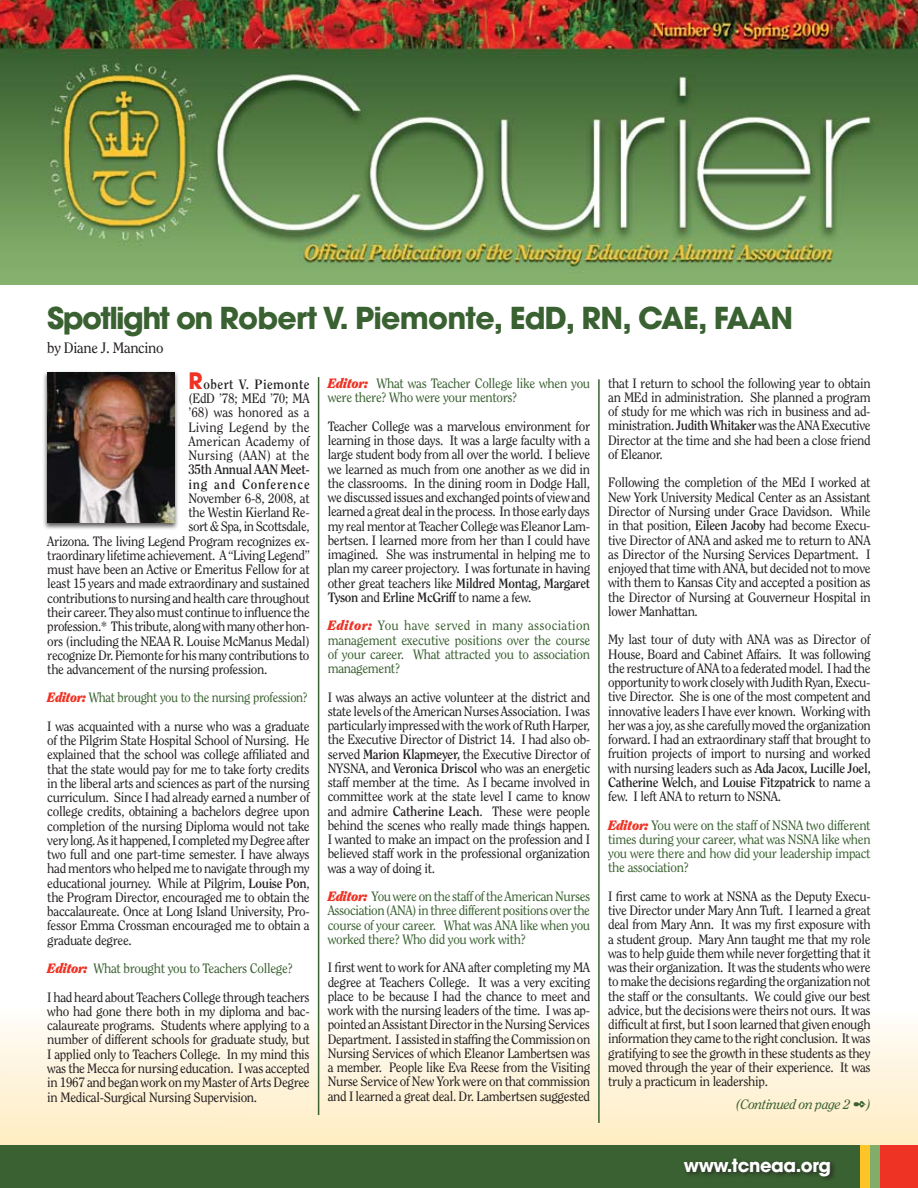
<style>
.page{position:relative;width:918px;height:1188px;background:#fff}
.page>*{position:absolute;margin:0;border:0;box-sizing:border-box;transform-origin:0 0}
.t1{font:700 30px "Avant Garde";letter-spacing:-.025em;color:#3a6131}
.t2{font:700 18px "Avant Garde";letter-spacing:-.025em;color:#fff}
.t3{font:15px "Clearface";letter-spacing:-.025em;color:#231f20}
.t4{font:13.5px/14.2px "Clearface";letter-spacing:-.025em;color:#231f20;text-align:justify}
.t5{font:13.5px/14.2px "Clearface";letter-spacing:-.025em;color:#3a6131;text-align:justify}
.t6{font:700 13.5px/14.2px "Clearface";letter-spacing:.015em;color:#231f20}
.t7{font:italic 13.5px "Clearface";letter-spacing:-.025em;color:#3a6131}
.s1{font-family:"Avant Garde";font-weight:700;font-size:22.5px;color:#ee3224}
.s2{font-weight:700}
.s3{font-weight:900;font-style:italic;color:#ee3224}
.s4{color:#3a6131}
</style>
<div class="page">
<svg style="left:0;top:963px;width:918px;height:183px"></svg>
<div style="left:0;top:1146px;width:918px;height:42px;background:#3a6131"></div>
<div style="left:860px;top:1146px;width:58px;height:42px;background:#ffc425"></div>
<div style="left:871px;top:1146px;width:47px;height:42px;background:#81ac6a"></div>
<div style="left:881px;top:1146px;width:37px;height:42px;background:#ee3224"></div>
<img style="left:0;top:0;width:918px;height:284px">
<hr style="left:318px;top:377px;width:1px;height:738px;background:#3a6131">
<hr style="left:598px;top:379px;width:2px;height:744px;background:#3a6131">
<div style="left:681px;top:1156px;width:155px;height:26px;background:#231f20;opacity:.75"></div>
<div style="left:43px;top:371px;width:137px;height:159px;background:#231f20;opacity:.75"></div>
<img style="left:47px;top:372px;width:128px;height:150px">
<svg style="left:854px;top:1101px;width:12px;height:7px"></svg>
<h1 class="t1" style="left:47px;top:299px;width:747px">Spotlight on Robert V. Piemonte, EdD, RN, CAE, FAAN</h1>
<p class="t3" style="left:47px;top:339px;width:118px">by Diane J. Mancino</p>
<p class="t4" style="left:188px;top:377px;width:123px"><span class="s1">R</span><span class="s2">obert V. Piemonte </span>(EdD ’78; MEd ’70; MA ’68) was honored as a Living Legend by the American Academy of Nursing (AAN) at the</p>
<p class="t6" style="left:188px;top:462px;width:123px">35th Annual AAN Meet&shy;ing and Conference</p>
<p class="t4" style="left:188px;top:491px;width:123px">November 6-8, 2008, at</p>
<p class="t4" style="left:188px;top:505px;width:123px">the Westin Kierland Re-</p>
<p class="t4" style="left:188px;top:519px;width:123px">sort &amp; Spa, in Scottsdale,</p>
<p class="t4" style="left:47px;top:534px;width:264px">Arizona. The living Legend Program recognizes ex-</p>
<p class="t4" style="left:47px;top:548px;width:264px">traordinary lifetime achievement. A “Living Legend”</p>
<p class="t4" style="left:47px;top:562px;width:264px">must have been an Active or Emeritus Fellow for at</p>
<p class="t4" style="left:47px;top:576px;width:264px">least 15 years and made extraordinary and sustained</p>
<p class="t4" style="left:47px;top:591px;width:264px">contributions to nursing and health care throughout</p>
<p class="t4" style="left:47px;top:605px;width:264px">their career. They also must continue to influence the</p>
<p class="t4" style="left:47px;top:619px;width:264px">profession.* This tribute, along with many other hon-</p>
<p class="t4" style="left:47px;top:633px;width:264px">ors (including the NEAA R. Louise McManus Medal)</p>
<p class="t4" style="left:47px;top:648px;width:264px">recognize Dr. Piemonte for his many contributions to</p>
<p class="t4" style="left:47px;top:662px;width:222px">the advancement of the nursing profession.</p>
<p class="t4" style="left:47px;top:683px;width:264px;line-height:28.5px"><span class="s3">Editor:</span> <span class="s4">What brought you to the nursing profession?<br></span>I was acquainted with a nurse who was a graduate</p>
<p class="t4" style="left:47px;top:733px;width:264px">of the Pilgrim State Hospital School of Nursing. He explained that the school was college affiliated and that the state would pay for me to take forty credits in the liberal arts and sciences as part of the nursing curriculum. Since I had already earned a number of college credits, obtaining a bachelors degree upon completion of the nursing Diploma would not take very long. As it happened, I completed my Degree after two full and one part-time semester. I have always had mentors who helped me to navigate through my educational journey. While at Pilgrim, <span class="s2">Louise Pon</span>, the Program Director, encouraged me to obtain the baccalaureate. Once at Long Island University, Pro&shy;fessor Emma Crossman encouraged me to obtain a graduate degree.</p>
<p class="t4" style="left:47px;top:954px;width:264px;line-height:28.5px"><span class="s3">Editor:</span> <span class="s4">What brought you to Teachers College?<br></span>I had heard about Teachers College through teachers</p>
<p class="t4" style="left:47px;top:1004px;width:264px">who had gone there both in my diploma and bac&shy;calaureate programs. Students where applying to a number of different schools for graduate study, but I applied only to Teachers College. In my mind this was the Mecca for nursing education. I was accepted in 1967 and began work on my Master of Arts Degree in Medical-Surgical Nursing Supervision.</p>
<p class="t5" style="left:328px;top:376px;width:264px"><span class="s3">Editor:</span> What was Teacher College like when you were there? Who were your mentors?</p>
<p class="t4" style="left:328px;top:419px;width:264px">Teacher College was a marvelous environment for learning in those days. It was a large faculty with a large student body from all over the world. I believe we learned as much from one another as we did in the classrooms. In the dining room in Dodge Hall, we discussed issues and exchanged points of view and learned a great deal in the process. In those early days my real mentor at Teacher College was Eleanor Lam&shy;bertsen. I learned more from her than I could have imagined. She was instrumental in helping me to plan my career projectory. I was fortunate in having other great teachers like <span class="s2">Mildred Montag, Margaret Tyson</span> and <span class="s2">Erline McGriff</span> to name a few.</p>
<p class="t5" style="left:328px;top:618px;width:264px"><span class="s3">Editor:</span> You have served in many association management executive positions over the course of your career. What attracted you to association management?</p>
<p class="t4" style="left:328px;top:690px;width:264px">I was always an active volunteer at the district and state levels of the American Nurses Association. I was particularly impressed with the work of Ruth Harper, the Executive Director of District 14. I had also ob&shy;served <span class="s2">Marion Klapmeyer,</span> the Executive Director of NYSNA, and <span class="s2">Veronica Driscol</span> who was an energetic staff member at the time. As I became involved in committee work at the state level I came to know and admire <span class="s2">Catherine Leach</span>. These were people behind the scenes who really made things happen.<br>I wanted to make an impact on the profession and I believed staff work in the professional organization was a way of doing it.</p>
<p class="t5" style="left:328px;top:889px;width:264px"><span class="s3">Editor:</span> You were on the staff of the American Nurses Association (ANA) in three different positions over the course of your career. What was ANA like when you worked there? Who did you work with?</p>
<p class="t4" style="left:328px;top:960px;width:264px">I first went to work for ANA after completing my MA degree at Teachers College. It was a very exciting place to be because I had the chance to meet and work with the nursing leaders of the time. I was ap&shy;pointed an Assistant Director in the Nursing Services Department. I assisted in staffing the Commission on Nursing Services of which Eleanor Lambertsen was a member. People like Eva Reese from the Visiting Nurse Service of New York were on that commission and I learned a great deal. Dr. Lambertsen suggested</p>
<p class="t4" style="left:608px;top:376px;width:264px">that I return to school the following year to obtain an MEd in administration. She planned a program of study for me which was rich in business and ad&shy;ministration. <span class="s2">Judith Whitaker</span> was the ANA Executive Director at the time and she had been a close friend of Eleanor.</p>
<p class="t4" style="left:608px;top:475px;width:264px">Following the completion of the MEd I worked at New York University Medical Center as an Assistant Director of Nursing under Grace Davidson. While in that position, <span class="s2">Eileen Jacoby</span> had become Execu&shy;tive Director of ANA and asked me to return to ANA as Director of the Nursing Services Department. I enjoyed that time with ANA, but decided not to move with them to Kansas City and accepted a position as the Director of Nursing at Gouverneur Hospital in lower Manhattan.</p>
<p class="t4" style="left:608px;top:632px;width:264px">My last tour of duty with ANA was as Director of House, Board and Cabinet Affairs. It was following the restructure of ANA to a federated model. I had the opportunity to work closely with Judith Ryan, Execu&shy;tive Director. She is one of the most competent and innovative leaders I have ever known. Working with her was a joy, as she carefully moved the organization forward. I had an extraordinary staff that brought to fruition projects of import to nursing and worked with nursing leaders such as <span class="s2">Ada Jacox, Lucille Joel, Catherine Welch,</span> and <span class="s2">Louise Fitzpatrick</span> to name a few. I left ANA to return to NSNA.</p>
<p class="t5" style="left:608px;top:818px;width:264px"><span class="s3">Editor:</span> You were on the staff of NSNA two different times during your career, what was NSNA like when you were there and how did your leadership impact the association?</p>
<p class="t4" style="left:608px;top:889px;width:264px">I first came to work at NSNA as the Deputy Execu&shy;tive Director under Mary Ann Tuft. I learned a great deal from Mary Ann. It was my first exposure with a student group. Mary Ann taught me that my role was to help guide them while never forgetting that it was their organization. It was the students who were to make the decisions regarding the organization not the staff or the consultants. We could give our best advice, but the decisions were theirs not ours. It was difficult at first, but I soon learned that given enough information they came to the right conclusion. It was gratifying to see the growth in these students as they moved through the year of their experience. It was truly a practicum in leadership.</p>
<p class="t7" style="left:736px;top:1097px;width:136px">(Continued on page 2 )</p>
<h2 class="t2" style="left:684px;top:1153px;width:149px">www.tcneaa.org</h2>
</div>
